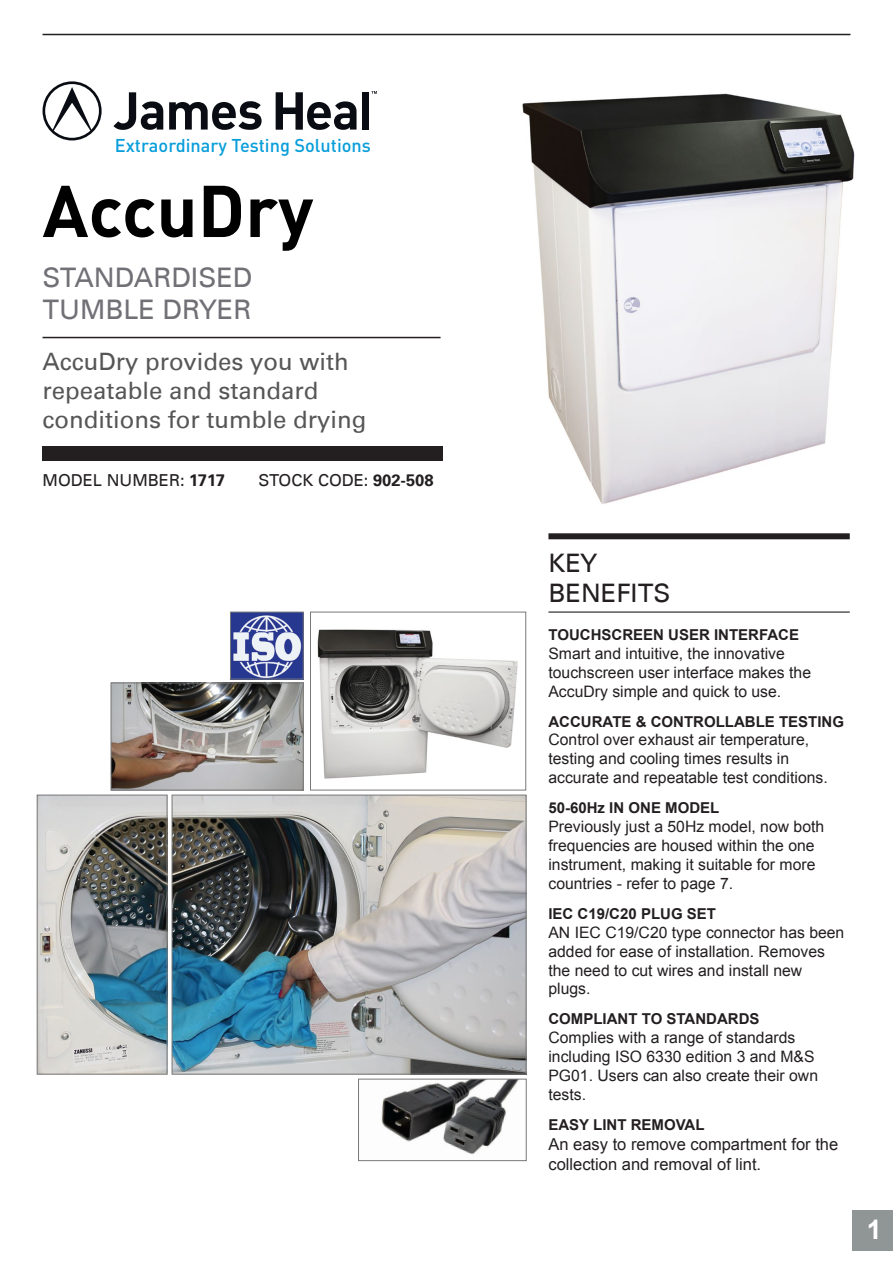
<style>
.page{position:relative;width:893px;height:1263px;background:#fff}
.page>*{position:absolute;margin:0;border:0;box-sizing:border-box;transform-origin:0 0}
.t1{font:700 72px "DINOT";color:#000}
.t2{font:27px/32.4px "Univers LT";color:#717076}
.t3{font:700 27px "Arial";color:#fff}
.t4{font:25.5px/30.6px "Univers LT";color:#231f20}
.t5{font:24px/28.8px "Univers LT";color:#565656}
.t6{font:500 18.3px "DINOT";color:#089eda}
.t7{font:16.5px/19.8px "Arial";color:#231f20}
.t8{font:16.5px "Univers LT";color:#231f20}
.t9{font:15.75px/18.9px "Arial";color:#231f20}
.t10{font:700 15px "Arial";color:#231f20}
.s1{font-weight:700}
.s2{color:#fff}
</style>
<div class="page">
<img style="left:522px;top:93px;width:333px;height:411px">
<img style="left:174px;top:797px;width:350px;height:275px">
<div style="left:172px;top:795px;width:354px;height:279px;border:1px solid #787878"></div>
<svg style="left:43px;top:81px;width:59px;height:59px"></svg>
<svg style="left:113px;top:92px;width:50px;height:38px"></svg>
<svg style="left:169px;top:101px;width:93px;height:29px"></svg>
<div style="left:362px;top:92px;width:7px;height:38px;background:#090c13"></div>
<svg style="left:276px;top:92px;width:81px;height:38px"></svg>
<svg style="left:371px;top:91px;width:6px;height:3px"></svg>
<hr style="left:43px;top:337px;width:398px;height:1px;background:#231f20">
<div style="left:43px;top:446px;width:400px;height:14px;background:#231f20"></div>
<hr style="left:43px;top:34px;width:807px;height:1px;background:#231f20">
<hr style="left:548px;top:611px;width:302px;height:2px;background:#231f20">
<div style="left:548px;top:533px;width:302px;height:6px;background:#231f20"></div>
<div style="left:852px;top:1211px;width:41px;height:40px;background:#909596"></div>
<img style="left:39px;top:797px;width:126px;height:275px">
<div style="left:37px;top:795px;width:130px;height:279px;border:1px solid #787878"></div>
<img style="left:381px;top:1081px;width:137px;height:74px">
<div style="left:358px;top:1079px;width:168px;height:82px;border:1px solid #787878"></div>
<img style="left:232px;top:614px;width:69px;height:63px">
<div style="left:230px;top:612px;width:73px;height:67px;border:1px solid #787878"></div>
<img style="left:317px;top:629px;width:201px;height:150px">
<div style="left:310px;top:612px;width:216px;height:178px;border:1px solid #787878"></div>
<img style="left:113px;top:685px;width:188px;height:103px">
<div style="left:111px;top:683px;width:192px;height:107px;border:1px solid #787878"></div>
<p class="t6" style="left:115px;top:134px;width:258px">Extraordinary Testing Solutions</p>
<h1 class="t1" style="left:43px;top:164px;width:273px">AccuDry</h1>
<h2 class="t2" style="left:43px;top:261px;width:211px">STANDARDISED<br>TUMBLE DRYER</h2>
<h3 class="t5" style="left:43px;top:348px;width:325px">AccuDry provides you with repeatable and standard conditions for tumble drying</h3>
<p class="t8" style="left:43px;top:470px;width:184px">MODEL NUMBER: <span class="s1">1717</span></p>
<p class="t8" style="left:259px;top:470px;width:177px">STOCK CODE: <span class="s1">902-508</span></p>
<h3 class="t4" style="left:548px;top:547px;width:123px">KEY<br>BENEFITS</h3>
<p class="t10" style="left:548px;top:624px;width:252px">TOUCHSCREEN USER INTERFACE</p>
<p class="t9" style="left:548px;top:644px;width:264px">Smart and intuitive, the innovative touchscreen user interface makes the<br>AccuDry simple and quick to use.</p>
<p class="t10" style="left:548px;top:711px;width:297px">ACCURATE &amp; CONTROLLABLE TESTING</p>
<p class="t9" style="left:548px;top:731px;width:281px">Control over exhaust air temperature, testing and cooling times results in accurate and repeatable test conditions.</p>
<p class="t10" style="left:548px;top:798px;width:172px">50-60Hz IN ONE MODEL</p>
<p class="t9" style="left:548px;top:817px;width:277px">Previously just a 50Hz model, now both frequencies are housed within the one instrument, making it suitable for more countries - refer to page 7.</p>
<p class="t10" style="left:548px;top:903px;width:169px">IEC C19/C20 PLUG SET</p>
<p class="t9" style="left:548px;top:923px;width:297px">AN IEC C19/C20 type connector has been added for ease of installation. Removes the need to cut wires and install new plugs.<span class="s2">.</span></p>
<p class="t10" style="left:548px;top:1009px;width:213px">COMPLIANT TO STANDARDS</p>
<p class="t9" style="left:548px;top:1028px;width:271px">Complies with a range of standards including ISO 6330 edition 3 and M&amp;S<br>PG01. Users can also create their own tests.</p>
<p class="t10" style="left:548px;top:1115px;width:158px">EASY LINT REMOVAL</p>
<p class="t7" style="left:548px;top:1134px;width:291px">An easy to remove compartment for the collection and removal of lint.</p>
<h2 class="t3" style="left:867px;top:1212px;width:17px">1</h2>
</div>
